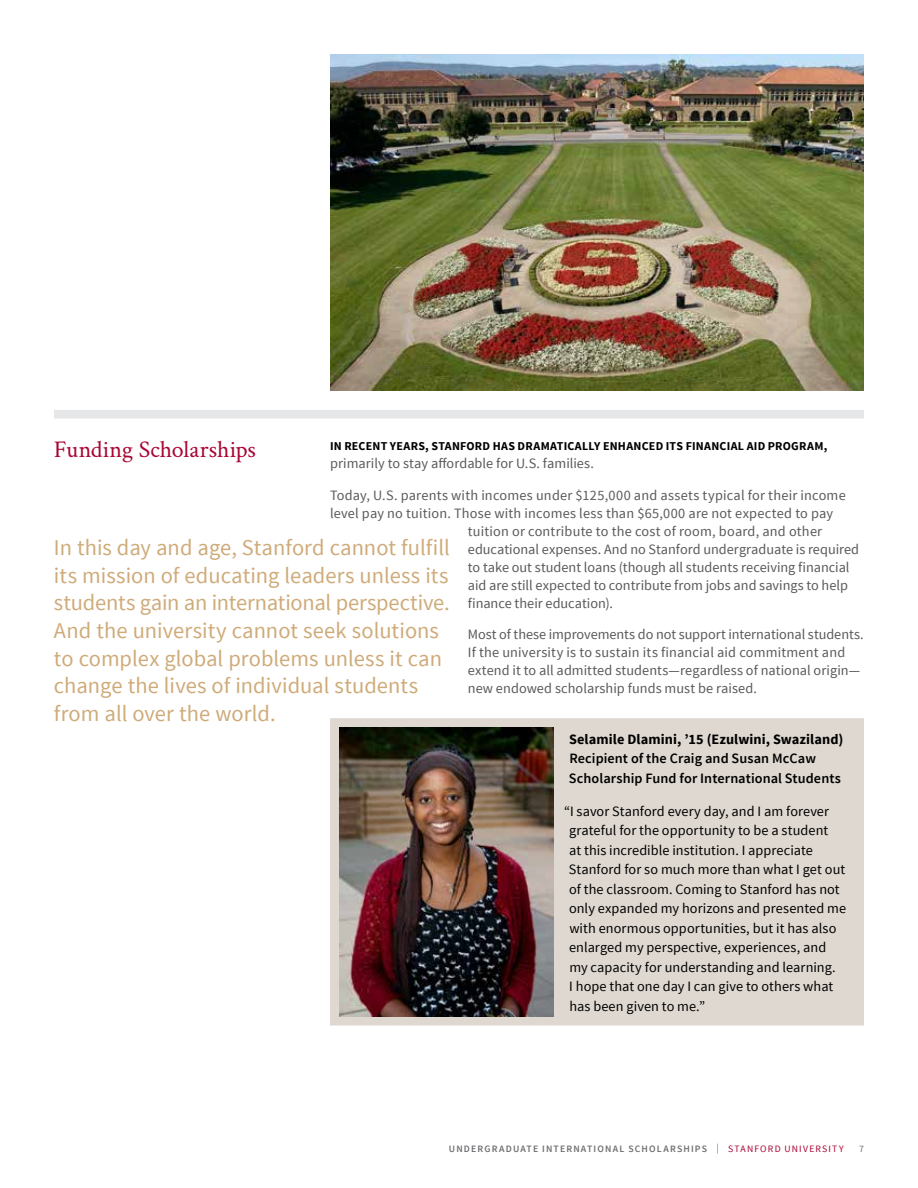
<style>
.page{position:relative;width:918px;height:1188px;background:#fff}
.page>*{position:absolute;margin:0;border:0;box-sizing:border-box;transform-origin:0 0}
.t1{font:24px "Crimson";letter-spacing:.005em;color:#a90533}
.t2{font:22.5px/27.8px "Source Sans Pro";color:#cfab7a}
.t3{font:14.25px/18px "Source Sans Pro";letter-spacing:.005em;color:#58595b}
.t4{font:14.25px/19.5px "Source Sans Pro";letter-spacing:.005em;color:#000}
.t5{font:600 14.25px/19.5px "Source Sans Pro";letter-spacing:.005em;color:#000}
.t6{font:700 14.25px "Source Sans Pro";letter-spacing:.01em;color:#000}
.t7{font:700 12px "Source Sans Pro";letter-spacing:.02em;color:#000}
.t8{font:600 9.75px "Source Sans Pro";letter-spacing:.12em;color:#6d6e71}
.t9{font:9.75px "Source Sans Pro";color:#6d6e71}
.s1{font-weight:300;color:#000}
.s2{font-weight:400;color:#a90533}
</style>
<div class="page">
<svg style="left:54px;top:410px;width:810px;height:9px;background:#e7e8e9"></svg>
<div style="left:330px;top:718px;width:534px;height:308px;background:#ded8d0"></div>
<img style="left:340px;top:727px;width:213px;height:290px">
<img style="left:330px;top:54px;width:533px;height:336px">
<h1 class="t1" style="left:54px;top:433px;width:204px">Funding Scholarships</h1>
<p class="t7" style="left:330px;top:439px;width:499px">IN RECENT YEARS, STANFORD HAS DRAMATICALLY ENHANCED ITS FINANCIAL AID PROGRAM,</p>
<p class="t3" style="left:330px;top:455px;width:265px">primarily to stay affordable for U.S. families.</p>
<p class="t3" style="left:330px;top:486px;width:517px">Today, U.S. parents with incomes under $125,000 and assets typical for their income</p>
<p class="t3" style="left:330px;top:504px;width:505px">level pay no tuition. Those with incomes less than $65,000 are not expected to pay</p>
<p class="t3" style="left:468px;top:522px;width:356px">tuition or contribute to the cost of room, board, and other</p>
<p class="t3" style="left:468px;top:540px;width:393px">educational expenses. And no Stanford undergraduate is required</p>
<p class="t3" style="left:468px;top:558px;width:383px">to take out student loans (though all students receiving financial</p>
<p class="t3" style="left:468px;top:576px;width:382px">aid are still expected to contribute from jobs and savings to help</p>
<p class="t3" style="left:468px;top:594px;width:147px">finance their education).</p>
<p class="t3" style="left:468px;top:626px;width:397px">Most of these improvements do not support international students.<br>If the university is to sustain its financial aid commitment and extend it to all admitted students—regardless of national origin— new endowed scholarship funds must be raised.</p>
<p class="t2" style="left:54px;top:534px;width:397px">In this day and age, Stanford cannot fulfill its mission of educating leaders unless its students gain an international perspective.<br>And the university cannot seek solutions to complex global problems unless it can change the lives of individual students from all over the world.</p>
<p class="t6" style="left:569px;top:730px;width:276px">Selamile Dlamini, ’15 (Ezulwini, Swaziland)</p>
<p class="t5" style="left:569px;top:749px;width:274px">Recipient of the Craig and Susan McCaw<br>Scholarship Fund for International Students</p>
<p class="t4" style="left:569px;top:802px;width:279px;text-indent:-5px">“I savor Stanford every day, and I am forever grateful for the opportunity to be a student<br>at this incredible institution. I appreciate Stanford for so much more than what I get out of the classroom. Coming to Stanford has not only expanded my horizons and presented me with enormous opportunities, but it has also enlarged my perspective, experiences, and my capacity for understanding and learning.<br>I hope that one day I can give to others what has been given to me.”</p>
<p class="t8" style="left:449px;top:1142px;width:396px">UNDERGRADUATE INTERNATIONAL SCHOLARSHIPS <span class="s1">|</span> <span class="s2">STANFORD UNIVERSITY</span></p>
<p class="t9" style="left:859px;top:1143px;width:6px">7</p>
</div>
